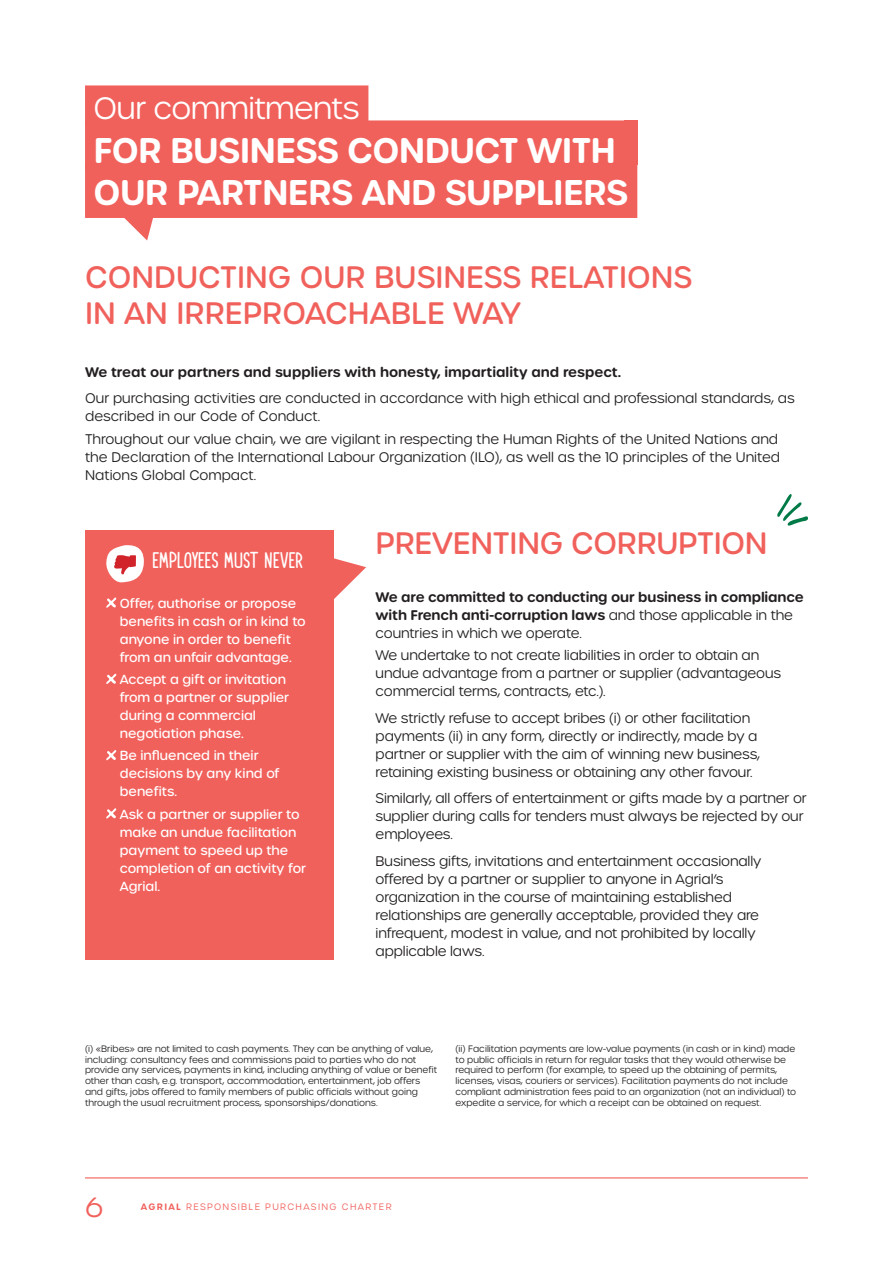
<style>
.page{position:relative;width:893px;height:1263px;background:#fff}
.page>*{position:absolute;margin:0;border:0;box-sizing:border-box;transform-origin:0 0}
.t1{font:600 34.5px "Urbane Rounded";letter-spacing:-.02em;color:#fff}
.t2{font:500 30px/36px "Urbane Rounded";color:#f1615c}
.t3{font:300 30px "Urbane Rounded";letter-spacing:-.02em;color:#fff}
.t4{font:300 27px "Urbane Rounded";color:#f1615c}
.t5{font:22.5px "Organic Teabags";color:#fff}
.t6{font:300 13.5px/18px "Urbane Rounded";letter-spacing:-.01em;color:#231f20}
.t7{font:600 13.5px/18px "Urbane Rounded";letter-spacing:-.01em;color:#231f20}
.t8{font:500 12.75px/18px "Urbane Rounded";color:#fff}
.t9{font:300 9px/10.8px "Urbane Rounded";color:#231f20}
.t10{font:300 9px "Urbane Rounded";letter-spacing:.15em;color:#f1615c}
.s1{font-weight:300}
.s2{font-weight:600}
</style>
<div class="page">
<svg style="left:333px;top:552px;width:33px;height:56px"></svg>
<div style="left:85px;top:530px;width:248px;height:430px;background:#f1615c"></div>
<svg style="left:106px;top:597px;width:10px;height:11px"></svg>
<svg style="left:106px;top:674px;width:10px;height:10px"></svg>
<svg style="left:106px;top:750px;width:10px;height:11px"></svg>
<svg style="left:106px;top:808px;width:10px;height:11px"></svg>
<hr style="left:85px;top:1177px;width:723px;height:1px;background:#f1615c">
<svg style="left:124px;top:218px;width:29px;height:23px"></svg>
<svg style="left:777px;top:494px;width:31px;height:32px"></svg>
<svg style="left:106px;top:545px;width:38px;height:38px"></svg>
<div style="left:85px;top:85px;width:283px;height:41px;background:#f1615c"></div>
<div style="left:85px;top:120px;width:540px;height:50px;background:#f1615c"></div>
<div style="left:85px;top:162px;width:552px;height:56px;background:#f1615c"></div>
<div style="left:624px;top:120px;width:13px;height:45px;background:#f1615c"></div>
<p class="t3" style="left:94px;top:89px;width:267px">Our commitments</p>
<p class="t1" style="left:94px;top:127px;width:524px">FOR BUSINESS CONDUCT WITH</p>
<p class="t1" style="left:94px;top:169px;width:536px">OUR PARTNERS AND SUPPLIERS</p>
<p class="t2" style="left:85px;top:259px;width:609px">CONDUCTING OUR BUSINESS RELATIONS<br>IN AN IRREPROACHABLE WAY</p>
<p class="t7" style="left:85px;top:363px;width:538px">We treat our partners and suppliers with honesty, impartiality and respect.</p>
<p class="t6" style="left:85px;top:390px;width:711px">Our purchasing activities are conducted in accordance with high ethical and professional standards, as described in our Code of Conduct.</p>
<p class="t6" style="left:85px;top:430px;width:697px">Throughout our value chain, we are vigilant in respecting the Human Rights of the United Nations and the Declaration of the International Labour Organization (ILO), as well as the 10 principles of the United<br>Nations Global Compact.</p>
<p class="t5" style="left:153px;top:547px;width:152px">EMPLOYEES MUST NEVER</p>
<p class="t8" style="left:120px;top:594px;width:187px">Offer, authorise or propose benefits in cash or in kind to anyone in order to benefit from an unfair advantage.</p>
<p class="t8" style="left:120px;top:670px;width:171px">Accept a gift or invitation from a partner or supplier during a commercial negotiation phase.</p>
<p class="t8" style="left:120px;top:747px;width:161px">Be influenced in their decisions by any kind of benefits.</p>
<p class="t8" style="left:120px;top:805px;width:188px">Ask a partner or supplier to make an undue facilitation payment to speed up the completion of an activity for<br>Agrial.</p>
<p class="t2" style="left:376px;top:525px;width:393px">PREVENTING CORRUPTION</p>
<p class="t7" style="left:376px;top:588px;width:430px">We are committed to conducting our business in compliance with French anti-corruption laws <span class="s1">and those applicable in the countries in which we operate.</span></p>
<p class="t6" style="left:376px;top:646px;width:407px">We undertake to not create liabilities in order to obtain an undue advantage from a partner or supplier (advantageous commercial terms, contracts, etc.).</p>
<p class="t6" style="left:376px;top:709px;width:386px">We strictly refuse to accept bribes (i) or other facilitation payments (ii) in any form, directly or indirectly, made by a partner or supplier with the aim of winning new business, retaining existing business or obtaining any other favour.</p>
<p class="t6" style="left:376px;top:789px;width:433px">Similarly, all offers of entertainment or gifts made by a partner or supplier during calls for tenders must always be rejected by our employees.</p>
<p class="t6" style="left:376px;top:852px;width:387px">Business gifts, invitations and entertainment occasionally offered by a partner or supplier to anyone in Agrial’s organization in the course of maintaining established relationships are generally acceptable, provided they are infrequent, modest in value, and not prohibited by locally applicable laws.</p>
<p class="t9" style="left:85px;top:1043px;width:354px">(i) «Bribes» are not limited to cash payments. They can be anything of value, including: consultancy fees and commissions paid to parties who do not provide any services, payments in kind, including anything of value or benefit other than cash, e.g. transport, accommodation, entertainment, job offers and gifts, jobs offered to family members of public officials without going through the usual recruitment process, sponsorships/donations.</p>
<p class="t9" style="left:455px;top:1043px;width:342px">(ii) Facilitation payments are low-value payments (in cash or in kind) made to public officials in return for regular tasks that they would otherwise be required to perform (for example, to speed up the obtaining of permits, licenses, visas, couriers or services). Facilitation payments do not include compliant administration fees paid to an organization (not an individual) to expedite a service, for which a receipt can be obtained on request.</p>
<h3 class="t4" style="left:85px;top:1189px;width:20px">6</h3>
<p class="t10" style="left:141px;top:1201px;width:252px"><span class="s2">AGRIAL</span> RESPONSIBLE PURCHASING CHARTER</p>
</div>
